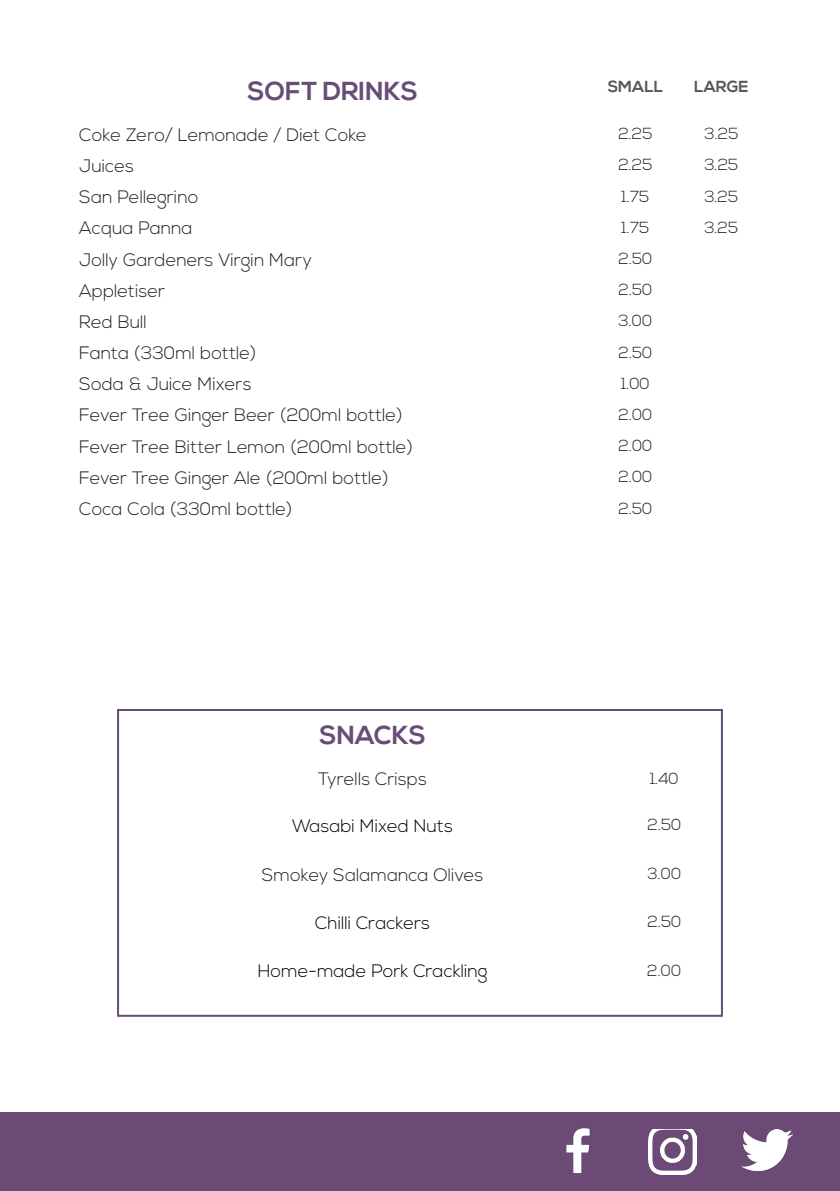
<style>
.page{position:relative;width:840px;height:1191px;background:#fff}
.page>*{position:absolute;margin:0;border:0;box-sizing:border-box;transform-origin:0 0}
.t1{font:700 26px "Nexa";color:#674e77}
.t2{font:300 18px "Nexa";color:#231f20}
.t3{font:300 18px "Nexa";color:#000}
.t4{font:300 16px "Nexa";color:#231f20}
.t5{font:700 16px "Nexa";color:#57585a}
</style>
<div class="page">
<div style="left:0;top:1112px;width:839px;height:79px;background:#6b4a75"></div>
<img style="left:741px;top:1129px;width:51px;height:42px">
<img style="left:648px;top:1129px;width:48px;height:45px">
<img style="left:566px;top:1128px;width:24px;height:44px">
<div style="left:117px;top:709px;width:605px;height:307px;border:2px solid #674e77"></div>
<hr style="left:839px;top:0;width:1px;height:1191px;background:#6b4a75">
<p class="t1" style="left:247px;top:76px;width:172px">SOFT DRINKS</p>
<p class="t5" style="left:607px;top:77px;width:57px">SMALL</p>
<p class="t5" style="left:694px;top:77px;width:55px">LARGE</p>
<p class="t2" style="left:79px;top:124px;width:289px">Coke Zero/ Lemonade / Diet Coke</p>
<p class="t4" style="left:618px;top:125px;width:36px">2.25</p>
<p class="t4" style="left:704px;top:125px;width:36px">3.25</p>
<p class="t2" style="left:79px;top:155px;width:56px">Juices</p>
<p class="t4" style="left:618px;top:156px;width:36px">2.25</p>
<p class="t4" style="left:704px;top:156px;width:35px">3.25</p>
<p class="t2" style="left:79px;top:187px;width:120px">San Pellegrino</p>
<p class="t4" style="left:621px;top:187px;width:29px">1.75</p>
<p class="t4" style="left:704px;top:187px;width:35px">3.25</p>
<p class="t2" style="left:79px;top:218px;width:115px">Acqua Panna</p>
<p class="t4" style="left:621px;top:218px;width:29px">1.75</p>
<p class="t4" style="left:704px;top:218px;width:35px">3.25</p>
<p class="t2" style="left:79px;top:249px;width:234px">Jolly Gardeners Virgin Mary</p>
<p class="t4" style="left:618px;top:249px;width:35px">2.50</p>
<p class="t2" style="left:79px;top:280px;width:87px">Appletiser</p>
<p class="t4" style="left:618px;top:280px;width:35px">2.50</p>
<p class="t2" style="left:79px;top:311px;width:69px">Red Bull</p>
<p class="t4" style="left:618px;top:312px;width:35px">3.00</p>
<p class="t2" style="left:79px;top:342px;width:178px">Fanta (330ml bottle)</p>
<p class="t4" style="left:618px;top:343px;width:35px">2.50</p>
<p class="t2" style="left:79px;top:374px;width:174px">Soda &amp; Juice Mixers</p>
<p class="t4" style="left:620px;top:374px;width:30px">1.00</p>
<p class="t2" style="left:79px;top:405px;width:324px">Fever Tree Ginger Beer (200ml bottle)</p>
<p class="t4" style="left:618px;top:405px;width:35px">2.00</p>
<p class="t2" style="left:79px;top:436px;width:335px">Fever Tree Bitter Lemon (200ml bottle)</p>
<p class="t4" style="left:618px;top:436px;width:35px">2.00</p>
<p class="t2" style="left:79px;top:467px;width:310px">Fever Tree Ginger Ale (200ml bottle)</p>
<p class="t4" style="left:618px;top:468px;width:35px">2.00</p>
<p class="t2" style="left:79px;top:498px;width:214px">Coca Cola (330ml bottle)</p>
<p class="t4" style="left:618px;top:499px;width:35px">2.50</p>
<p class="t1" style="left:319px;top:720px;width:108px">SNACKS</p>
<p class="t2" style="left:318px;top:768px;width:110px">Tyrells Crisps</p>
<p class="t4" style="left:649px;top:769px;width:30px">1.40</p>
<p class="t3" style="left:292px;top:815px;width:162px">Wasabi Mixed Nuts</p>
<p class="t4" style="left:647px;top:815px;width:35px">2.50</p>
<p class="t2" style="left:262px;top:864px;width:223px">Smokey Salamanca Olives</p>
<p class="t4" style="left:647px;top:864px;width:35px">3.00</p>
<p class="t3" style="left:315px;top:912px;width:117px">Chilli Crackers</p>
<p class="t4" style="left:647px;top:912px;width:35px">2.50</p>
<p class="t3" style="left:257px;top:961px;width:231px">Home-made Pork Crackling</p>
<p class="t4" style="left:647px;top:961px;width:35px">2.00</p>
</div>
